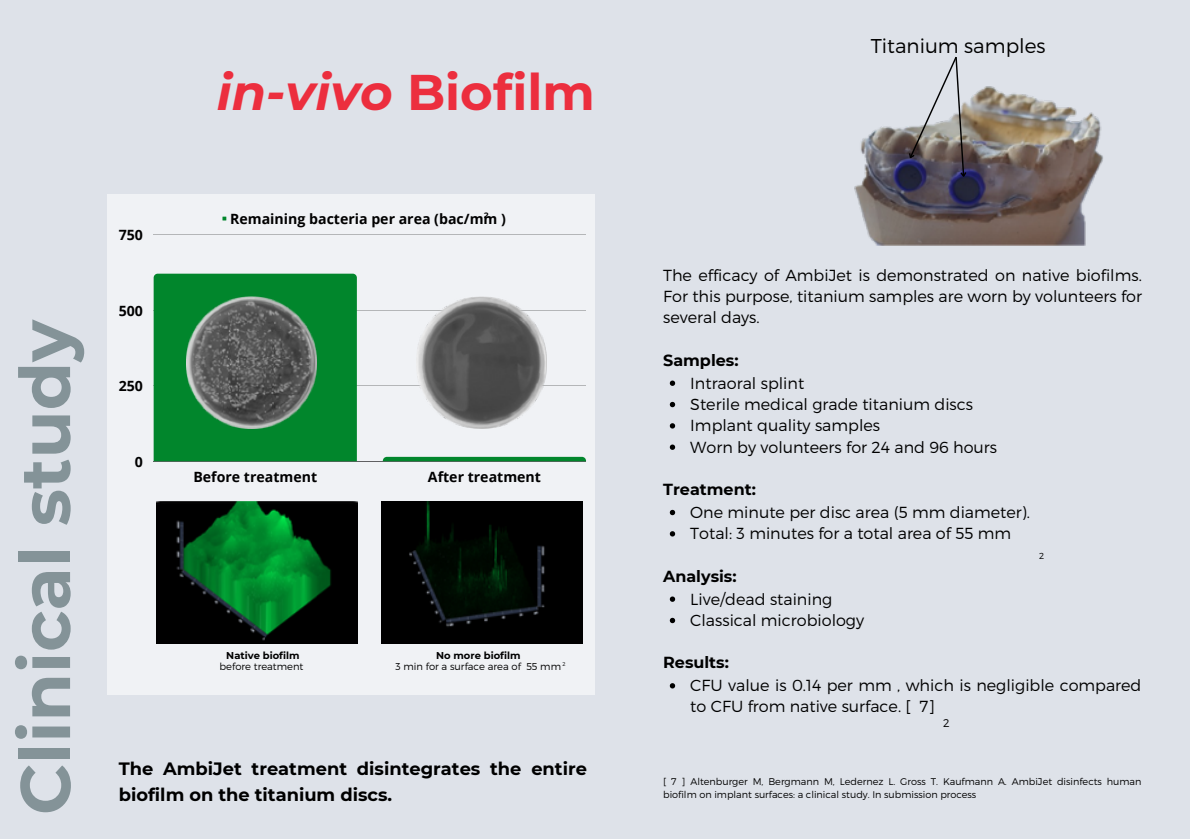
<style>
.page{position:relative;width:1190px;height:839px;background:#fff}
.page>*{position:absolute;margin:0;border:0;box-sizing:border-box;transform-origin:0 0}
.t1{font:700 70px "Montserrat";color:#849398}
.t2{font:italic 700 50px "Montserrat";color:#ec2e3e}
.t3{font:300 20px "Montserrat";color:#000}
.t4{font:700 17.8px/25.8px "Montserrat";color:#000}
.t5{font:300 16px/21.4px "Montserrat";color:#000}
.t6{font:700 16px "Montserrat";color:#000}
.t7{font:700 14.2px "Open Sans";color:#000}
.t8{font:300 11.2px "Montserrat";color:#000}
.t9{font:300 10px/10.8px "Montserrat";color:#000;text-align:center}
.t10{font:700 10px "Montserrat";color:#000}
.t11{font:300 9.6px/13px "Montserrat";color:#000}
.t12{font:300 8.8px "Montserrat";color:#000}
.t13{font:700 7.8px "Montserrat";color:#000}
.s1{font-style:normal}
.s2{font-weight:700}
</style>
<div class="page">
<div style="left:0;top:0;width:1190px;height:838px;background:#dee2e9"></div>
<div style="left:107px;top:193px;width:487px;height:501px;background:#f0f2f5"></div>
<svg style="left:222px;top:217px;width:4px;height:3px"></svg>
<hr style="left:154px;top:234px;width:432px;height:1px;background:#000">
<hr style="left:154px;top:310px;width:432px;height:1px;background:#000">
<hr style="left:154px;top:385px;width:432px;height:1px;background:#000">
<hr style="left:154px;top:461px;width:432px;height:1px;background:#000">
<div style="left:154px;top:274px;width:203px;height:187px;background:#01862c"></div>
<svg style="left:383px;top:457px;width:203px;height:4px"></svg>
<img style="left:187px;top:296px;width:130px;height:132px">
<img style="left:417px;top:296px;width:130px;height:132px">
<img style="left:157px;top:501px;width:201px;height:143px">
<img style="left:382px;top:501px;width:200px;height:143px">
<img style="left:854px;top:86px;width:249px;height:159px">
<svg style="left:670px;top:380px;width:5px;height:6px"></svg>
<svg style="left:670px;top:402px;width:5px;height:5px"></svg>
<svg style="left:670px;top:423px;width:5px;height:5px"></svg>
<svg style="left:670px;top:444px;width:5px;height:6px"></svg>
<svg style="left:670px;top:510px;width:5px;height:5px"></svg>
<svg style="left:670px;top:531px;width:5px;height:5px"></svg>
<svg style="left:670px;top:596px;width:5px;height:5px"></svg>
<svg style="left:670px;top:617px;width:5px;height:6px"></svg>
<svg style="left:670px;top:683px;width:5px;height:5px"></svg>
<svg style="left:906px;top:56px;width:62px;height:123px"></svg>
<h2 class="t2" style="left:217px;top:61px;width:380px">in-vivo <span class="s1">Biofilm</span></h2>
<h1 class="t1" style="left:2px;top:815px;width:498px;rotate:-90deg">Clinical study</h1>
<p class="t7" style="left:119px;top:225px;width:26px">750</p>
<p class="t7" style="left:119px;top:300px;width:26px">500</p>
<p class="t7" style="left:119px;top:376px;width:26px">250</p>
<p class="t7" style="left:135px;top:451px;width:10px">0</p>
<p class="t13" style="left:484px;top:210px;width:6px">2</p>
<p class="t7" style="left:230px;top:209px;width:277px">Remaining bacteria per area (bac/mm )</p>
<p class="t7" style="left:193px;top:467px;width:125px">Before treatment</p>
<p class="t7" style="left:428px;top:467px;width:115px">After treatment</p>
<p class="t10" style="left:226px;top:649px;width:75px">Native biofilm</p>
<p class="t9" style="left:220px;top:660px;width:85px">before treatment</p>
<p class="t9" style="left:396px;top:650px;width:171px"><span class="s2">No more biofilm<br></span>3 min for a surface area of 55 mm <sup>2</sup></p>
<p class="t4" style="left:119px;top:755px;width:470px">The AmbiJet treatment disintegrates the entire biofilm on the titanium discs.</p>
<p class="t3" style="left:871px;top:33px;width:176px">Titanium samples</p>
<p class="t5" style="left:663px;top:263px;width:480px;text-align:justify">The efficacy of AmbiJet is demonstrated on native biofilms.<br>For this purpose, titanium samples are worn by volunteers for several days.</p>
<p class="t6" style="left:663px;top:350px;width:77px">Samples:</p>
<p class="t5" style="left:690px;top:371px;width:308px">Intraoral splint<br>Sterile medical grade titanium discs<br>Implant quality samples<br>Worn by volunteers for 24 and 96 hours</p>
<p class="t6" style="left:663px;top:479px;width:94px">Treatment:</p>
<p class="t5" style="left:690px;top:500px;width:341px">One minute per disc area (5 mm diameter).<br>Total: 3 minutes for a total area of 55 mm</p>
<p class="t6" style="left:663px;top:566px;width:75px">Analysis:</p>
<p class="t5" style="left:690px;top:587px;width:175px">Live/dead staining<br>Classical microbiology</p>
<p class="t12" style="left:1039px;top:550px;width:7px">2</p>
<p class="t6" style="left:663px;top:653px;width:67px">Results:</p>
<p class="t5" style="left:690px;top:674px;width:453px">CFU value is 0.14 per mm , which is negligible compared to CFU from native surface. [ 7]</p>
<p class="t8" style="left:943px;top:715px;width:8px">2</p>
<p class="t11" style="left:663px;top:774px;width:480px">[ 7 ] Altenburger M, Bergmann M, Ledernez L. Gross T. Kaufmann A. AmbiJet disinfects human biofilm on implant surfaces: a clinical study. In submission process</p>
</div>
